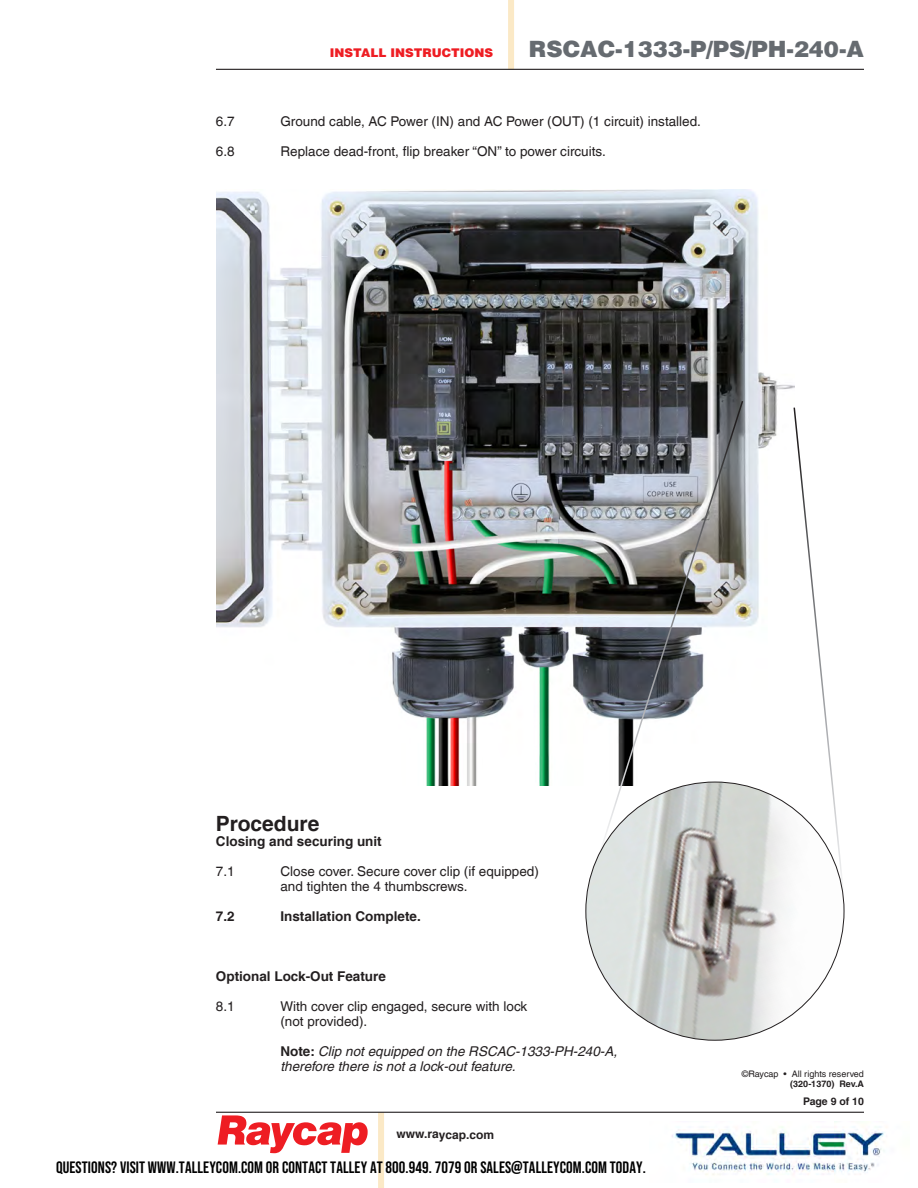
<style>
.page{position:relative;width:918px;height:1188px;background:#fff}
.page>*{position:absolute;margin:0;border:0;box-sizing:border-box;transform-origin:0 0}
.t1{font:900 22.5px "Helvetica Com";color:#666b70}
.t2{font:700 21px "Helvetica LT Com";color:#231f20}
.t3{font:16.5px "Bebas Neue";letter-spacing:.005em;color:#000}
.t4{font:13.5px/15px "Helvetica LT Com";color:#231f20}
.t5{font:italic 13.5px/15px "Helvetica LT Com";color:#231f20}
.t6{font:700 13.5px "Helvetica LT Com";color:#231f20}
.t7{font:900 12px "Helvetica Com";color:#ee1d23}
.t8{font:700 12px "Helvetica LT Com";color:#231f20}
.t9{font:700 10.5px "Helvetica LT Com";color:#231f20}
.t10{font:9px "Helvetica LT Com";color:#231f20}
.t11{font:700 9px "Helvetica LT Com";color:#231f20}
.s1{font-weight:700;font-style:normal}
</style>
<div class="page">
<div style="left:378px;top:1112px;width:6px;height:76px;background:#fbe9c6"></div>
<svg style="left:218px;top:1115px;width:150px;height:38px"></svg>
<hr style="left:216px;top:1112px;width:648px;height:1px;background:#231f20">
<div style="left:508px;top:0;width:6px;height:69px;background:#fbe9c6"></div>
<hr style="left:216px;top:69px;width:648px;height:1px;background:#231f20">
<img style="left:216px;top:190px;width:578px;height:596px">
<svg style="left:598px;top:399px;width:146px;height:383px"></svg>
<svg style="left:793px;top:406px;width:40px;height:376px"></svg>
<img style="left:586px;top:782px;width:258px;height:258px">
<img style="left:671px;top:1121px;width:214px;height:54px">
<p class="t7" style="left:330px;top:44px;width:165px">INSTALL INSTRUCTIONS</p>
<h1 class="t1" style="left:529px;top:34px;width:337px">RSCAC-1333-P/PS/PH-240-A</h1>
<p class="t4" style="left:216px;top:114px;width:20px">6.7</p>
<p class="t4" style="left:280px;top:114px;width:422px">Ground cable, AC Power (IN) and AC Power (OUT) (1 circuit) installed.</p>
<p class="t4" style="left:216px;top:144px;width:20px">6.8</p>
<p class="t4" style="left:280px;top:144px;width:327px">Replace dead-front, flip breaker “ON” to power circuits.</p>
<p class="t2" style="left:216px;top:811px;width:105px">Procedure</p>
<p class="t6" style="left:216px;top:833px;width:167px">Closing and securing unit</p>
<p class="t4" style="left:216px;top:864px;width:20px">7.1</p>
<p class="t4" style="left:280px;top:864px;width:260px">Close cover. Secure cover clip (if equipped) and tighten the 4 thumbscrews.</p>
<p class="t6" style="left:216px;top:908px;width:20px">7.2</p>
<p class="t6" style="left:280px;top:908px;width:142px">Installation Complete.</p>
<p class="t6" style="left:216px;top:968px;width:172px">Optional Lock-Out Feature</p>
<p class="t4" style="left:216px;top:999px;width:20px">8.1</p>
<p class="t4" style="left:280px;top:999px;width:248px">With cover clip engaged, secure with lock</p>
<p class="t4" style="left:280px;top:1014px;width:88px">(not provided).</p>
<p class="t5" style="left:280px;top:1044px;width:338px"><span class="s1">Note:</span> Clip not equipped on the RSCAC-1333-PH-240-A, therefore there is not a lock-out feature.</p>
<p class="t8" style="left:397px;top:1127px;width:99px">www.raycap.com</p>
<p class="t3" style="left:56px;top:1158px;width:591px">QUESTIONS? VISIT WWW.TALLEYCOM.COM OR CONTACT TALLEY AT 800.949. 7079 OR SALES@TALLEYCOM.COM TODAY.</p>
<p class="t10" style="left:742px;top:1068px;width:124px">©Raycap • All rights reserved</p>
<p class="t11" style="left:790px;top:1078px;width:75px">(320-1370) Rev.A</p>
<p class="t9" style="left:803px;top:1095px;width:62px">Page 9 of 10</p>
</div>
